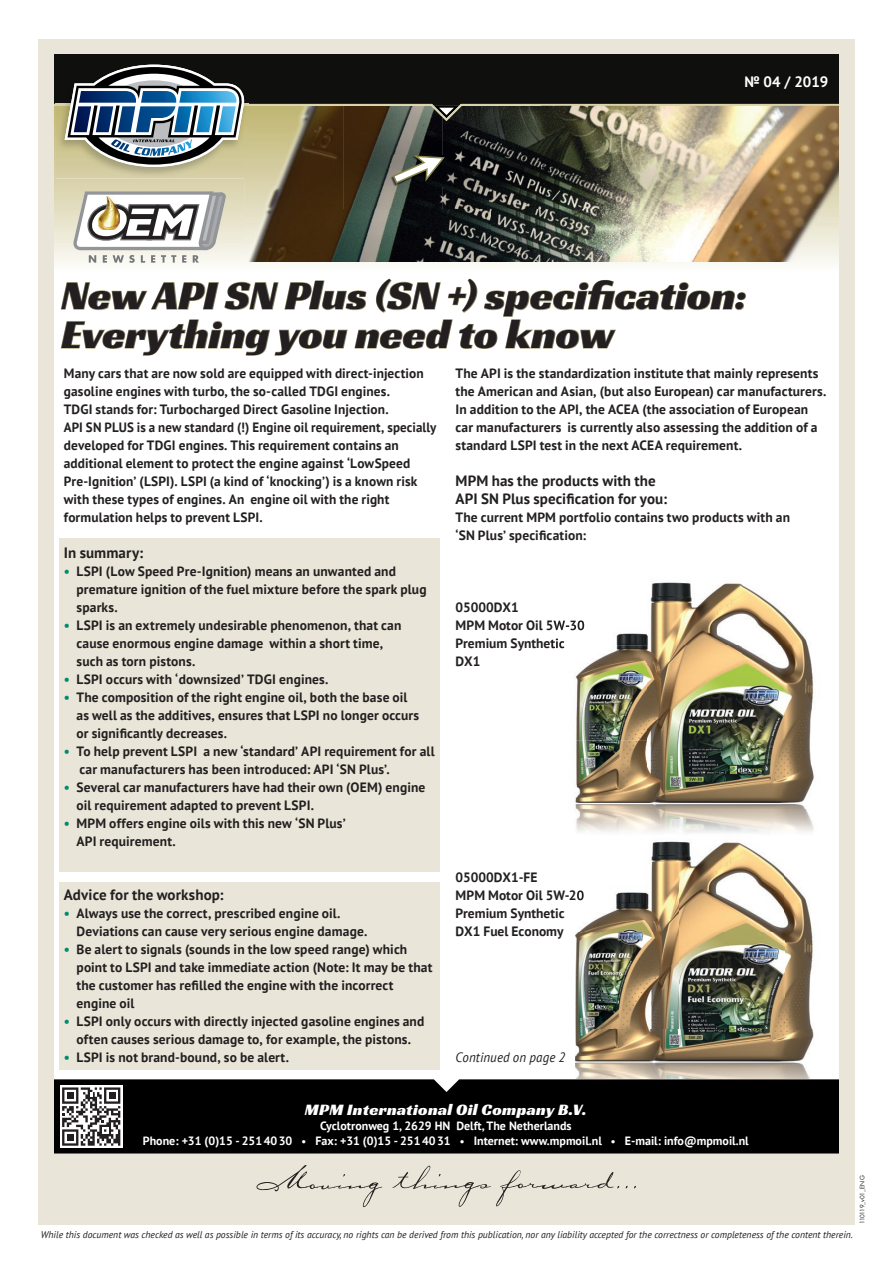
<style>
.page{position:relative;width:893px;height:1263px;background:#fff}
.page>*{position:absolute;margin:0;border:0;box-sizing:border-box;transform-origin:0 0}
.t1{font:42px/38.8px "Racing Sans One";letter-spacing:-.005em;color:#231f20}
.t2{font:16.5px "Racing Sans One";letter-spacing:.02em;color:#fff}
.t3{font:700 15px/18px "PT Sans";letter-spacing:.005em;color:#231f20}
.t4{font:700 15px "PT Sans";color:#fff}
.t5{font:700 13.5px/18px "PT Sans";letter-spacing:.01em;color:#231f20}
.t6{font:italic 13.5px "PT Sans";letter-spacing:.01em;color:#231f20;scale:.96 1}
.t7{font:700 12px/15px "PT Sans";color:#fff;text-align:center}
.t8{font:italic 9.75px "PT Sans";color:#231f20}
.t9{font:6px "Futura Std";letter-spacing:-.065em;color:#231f20}
.s1{color:#008d6e}
.s2{font-size:10.5px}
</style>
<div class="page">
<div style="left:38px;top:39px;width:817px;height:1185px;background:#e9e6d9"></div>
<div style="left:54px;top:54px;width:785px;height:1093px;background:#fff"></div>
<svg style="left:54px;top:185px;width:785px;height:80px"></svg>
<svg style="left:256px;top:1165px;width:126px;height:42px"></svg>
<svg style="left:393px;top:1165px;width:227px;height:42px"></svg>
<img style="left:244px;top:185px;width:595px;height:76px">
<div style="left:54px;top:1079px;width:785px;height:74px;background:#000"></div>
<svg style="left:60px;top:1085px;width:63px;height:63px"></svg>
<svg style="left:62px;top:1087px;width:58px;height:59px"></svg>
<div style="left:67px;top:1134px;width:7px;height:7px;background:#231f20"></div>
<div style="left:59px;top:538px;width:381px;height:334px;background:#e9e6d9"></div>
<div style="left:59px;top:882px;width:381px;height:187px;background:#e9e6d9"></div>
<svg style="left:73px;top:191px;width:153px;height:72px"></svg>
<svg style="left:60px;top:278px;width:686px;height:78px"></svg>
<img style="left:575px;top:810px;width:239px;height:268px">
<svg style="left:575px;top:890px;width:9px;height:10px"></svg>
<img style="left:556px;top:582px;width:258px;height:158px">
<img style="left:575px;top:740px;width:72px;height:95px">
<img style="left:647px;top:740px;width:167px;height:70px">
<img style="left:552px;top:620px;width:32px;height:10px">
<svg style="left:552px;top:638px;width:13px;height:13px"></svg>
<img style="left:390px;top:185px;width:55px;height:1px">
<img style="left:54px;top:54px;width:785px;height:131px">
<p class="t4" style="left:744px;top:71px;width:85px">№ 04 / 2019</p>
<h1 class="t1" style="left:61px;top:275px;width:687px">New API SN Plus (SN +) specification:<br>Everything you need to know</h1>
<p class="t5" style="left:455px;top:364px;width:372px">The API is the standardization institute that mainly represents the American and Asian, (but also European) car manufacturers.<br>In addition to the API, the ACEA (the association of European car manufacturers is currently also assessing the addition of a standard LSPI test in the next ACEA requirement.</p>
<p class="t3" style="left:455px;top:471px;width:213px">MPM has the products with the<br>API SN Plus specification for you:</p>
<p class="t5" style="left:455px;top:508px;width:336px">The current MPM portfolio contains two products with an ‘SN Plus’ specification:</p>
<p class="t5" style="left:64px;top:364px;width:374px">Many cars that are now sold are equipped with direct-injection gasoline engines with turbo, the so-called TDGI engines.<br>TDGI stands for: Turbocharged Direct Gasoline Injection.<br>API SN PLUS is a new standard (!) Engine oil requirement, specially developed for TDGI engines. This requirement contains an additional element to protect the engine against ‘LowSpeed Pre-Ignition’ (LSPI). LSPI (a kind of ‘knocking’) is a known risk with these types of engines. An engine oil with the right formulation helps to prevent LSPI.</p>
<p class="t3" style="left:64px;top:543px;width:81px">In summary:</p>
<p class="t5" style="left:77px;top:562px;width:351px;text-indent:-13px"><span class="s1">•</span> LSPI (Low Speed Pre-Ignition) means an unwanted and premature ignition of the fuel mixture before the spark plug sparks.</p>
<p class="t5" style="left:77px;top:616px;width:326px;text-indent:-13px"><span class="s1">•</span> LSPI is an extremely undesirable phenomenon, that can cause enormous engine damage within a short time, such as torn pistons.</p>
<p class="t5" style="left:64px;top:670px;width:266px"><span class="s1">•</span> LSPI occurs with ‘downsized’ TDGI engines.</p>
<p class="t5" style="left:77px;top:688px;width:344px;text-indent:-13px"><span class="s1">•</span> The composition of the right engine oil, both the base oil as well as the additives, ensures that LSPI no longer occurs or significantly decreases.</p>
<p class="t5" style="left:80px;top:742px;width:357px;text-indent:-16px"><span class="s1">•</span> To help prevent LSPI a new ‘standard’ API requirement for all car manufacturers has been introduced: API ‘SN Plus’.</p>
<p class="t5" style="left:77px;top:778px;width:350px;text-indent:-13px"><span class="s1">•</span> Several car manufacturers have had their own (OEM) engine oil requirement adapted to prevent LSPI.</p>
<p class="t5" style="left:77px;top:814px;width:271px;text-indent:-13px"><span class="s1">•</span> MPM offers engine oils with this new ‘SN Plus’<br>API requirement.</p>
<p class="t5" style="left:455px;top:598px;width:131px">05000DX1<br>MPM Motor Oil 5W-30<br>Premium Synthetic<br>DX1</p>
<p class="t3" style="left:64px;top:885px;width:161px">Advice for the workshop:</p>
<p class="t5" style="left:77px;top:904px;width:292px;text-indent:-13px"><span class="s1">•</span> Always use the correct, prescribed engine oil.<br>Deviations can cause very serious engine damage.</p>
<p class="t5" style="left:77px;top:940px;width:357px;text-indent:-13px"><span class="s1">•</span> Be alert to signals (sounds in the low speed range) which point to LSPI and take immediate action (Note: It may be that the customer has refilled the engine with the incorrect engine oil</p>
<p class="t5" style="left:64px;top:1012px;width:362px;text-align:center"><span class="s1">•</span> LSPI only occurs with directly injected gasoline engines and often causes serious damage to, for example, the pistons.</p>
<p class="t5" style="left:64px;top:1048px;width:227px"><span class="s1">•</span> LSPI is not brand-bound, so be alert.</p>
<p class="t5" style="left:455px;top:868px;width:130px">05000DX1-FE<br>MPM Motor Oil 5W-20<br>Premium Synthetic<br>DX1 Fuel Economy</p>
<p class="t6" style="left:455px;top:1049px;width:116px">Continued on page 2</p>
<p class="t2" style="left:305px;top:1099px;width:283px">MPM International Oil Company B.V.</p>
<p class="t7" style="left:143px;top:1118px;width:607px">Cyclotronweg 1, 2629 HN Delft, The Netherlands<br>Phone: +31 (0)15 - 251 40 30 <span class="s2">•</span> Fax: +31 (0)15 - 251 40 31 <span class="s2">•</span> Internet: www.mpmoil.nl <span class="s2">•</span> E-mail: info@mpmoil.nl</p>
<p class="t9" style="left:859px;top:1224px;width:50px;rotate:-90deg">110119_v01_ENG</p>
<p class="t8" style="left:41px;top:1229px;width:814px">While this document was checked as well as possible in terms of its accuracy, no rights can be derived from this publication, nor any liability accepted for the correctness or completeness of the content therein.</p>
</div>
